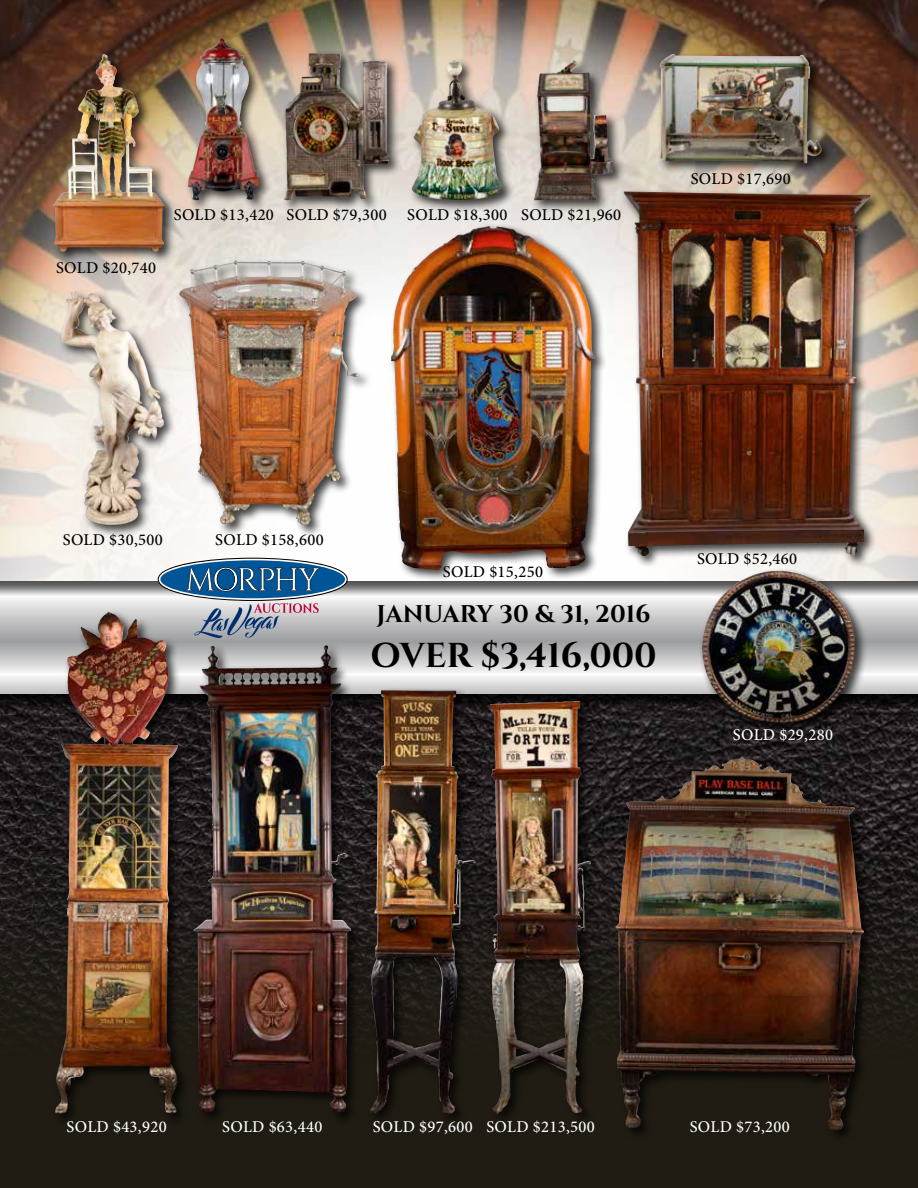
<style>
.page{position:relative;width:918px;height:1188px;background:#fff}
.page>*{position:absolute;margin:0;border:0;box-sizing:border-box;transform-origin:0 0}
.t1{font:700 34.5px "Cinzel";letter-spacing:-.005em;color:#000}
.t2{font:700 24.15px "Cinzel";color:#000}
.t3{font:500 16.5px "Minion Pro";letter-spacing:.02em;color:#000}
.t4{font:500 16.5px "Minion Pro";letter-spacing:.02em;color:#fff}
</style>
<div class="page">
<img style="left:0;top:0;width:918px;height:580px">
<img style="left:0;top:710px;width:918px;height:101px">
<div style="left:0;top:811px;width:918px;height:377px;background:#201c13"></div>
<div style="left:0;top:584px;width:918px;height:126px;background:#000;opacity:.75"></div>
<div style="left:0;top:580px;width:918px;height:114px;background:#000;opacity:.55"></div>
<div style="left:409px;top:58px;width:106px;height:155px;background:#000;opacity:.75"></div>
<img style="left:412px;top:61px;width:91px;height:139px">
<div style="left:367px;top:687px;width:121px;height:439px;background:#000;opacity:.75"></div>
<img style="left:370px;top:690px;width:87px;height:424px">
<div style="left:621px;top:189px;width:262px;height:380px;background:#000;opacity:.75"></div>
<img style="left:624px;top:192px;width:246px;height:364px">
<div style="left:613px;top:754px;width:263px;height:389px;background:#000;opacity:.75"></div>
<img style="left:616px;top:759px;width:221px;height:371px">
<div style="left:531px;top:58px;width:95px;height:155px;background:#000;opacity:.75"></div>
<img style="left:534px;top:61px;width:79px;height:139px">
<div style="left:185px;top:34px;width:87px;height:179px;background:#000;opacity:.75"></div>
<img style="left:188px;top:38px;width:72px;height:163px">
<div style="left:282px;top:50px;width:120px;height:163px;background:#000;opacity:.75"></div>
<img style="left:284px;top:53px;width:84px;height:147px">
<div style="left:58px;top:288px;width:119px;height:250px;background:#000;opacity:.75"></div>
<img style="left:61px;top:291px;width:78px;height:236px">
<div style="left:699px;top:568px;width:169px;height:168px;background:#000;opacity:.75"></div>
<img style="left:702px;top:571px;width:153px;height:153px">
<div style="left:487px;top:698px;width:116px;height:428px;background:#000;opacity:.75"></div>
<img style="left:490px;top:701px;width:83px;height:413px">
<div style="left:52px;top:609px;width:138px;height:518px;background:#000;opacity:.75"></div>
<img style="left:54px;top:612px;width:125px;height:503px">
<div style="left:191px;top:642px;width:172px;height:484px;background:#000;opacity:.75"></div>
<img style="left:193px;top:646px;width:153px;height:468px">
<div style="left:657px;top:51px;width:177px;height:125px;background:#000;opacity:.75"></div>
<img style="left:660px;top:54px;width:162px;height:109px">
<div style="left:176px;top:257px;width:196px;height:281px;background:#000;opacity:.75"></div>
<img style="left:179px;top:261px;width:56px;height:216px">
<div style="left:388px;top:223px;width:220px;height:359px;background:#000;opacity:.75"></div>
<img style="left:391px;top:227px;width:94px;height:343px">
<div style="left:50px;top:51px;width:127px;height:213px;background:#000;opacity:.75"></div>
<img style="left:53px;top:54px;width:112px;height:199px">
<svg style="left:158px;top:558px;width:190px;height:80px;background:#829bb1"></svg>
<p class="t3" style="left:56px;top:257px;width:102px">SOLD $20,740</p>
<p class="t3" style="left:174px;top:204px;width:214px">SOLD $13,420 SOLD $79,300</p>
<p class="t3" style="left:407px;top:204px;width:215px">SOLD $18,300 SOLD $21,960</p>
<p class="t3" style="left:691px;top:167px;width:102px">SOLD $17,690</p>
<p class="t3" style="left:63px;top:528px;width:102px">SOLD $30,500</p>
<p class="t3" style="left:215px;top:528px;width:110px">SOLD $158,600</p>
<p class="t3" style="left:443px;top:561px;width:102px">SOLD $15,250</p>
<h2 class="t2" style="left:377px;top:599px;width:275px">JANUARY 30 &amp; 31, 2016</h2>
<h1 class="t1" style="left:371px;top:635px;width:288px">OVER $3,416,000</h1>
<p class="t3" style="left:697px;top:547px;width:102px">SOLD $52,460</p>
<p class="t4" style="left:733px;top:724px;width:102px">SOLD $29,280</p>
<p class="t4" style="left:67px;top:1116px;width:102px">SOLD $43,920</p>
<p class="t4" style="left:222px;top:1116px;width:102px">SOLD $63,440</p>
<p class="t4" style="left:373px;top:1116px;width:224px">SOLD $97,600 SOLD $213,500</p>
<p class="t4" style="left:690px;top:1116px;width:102px">SOLD $73,200</p>
</div>
